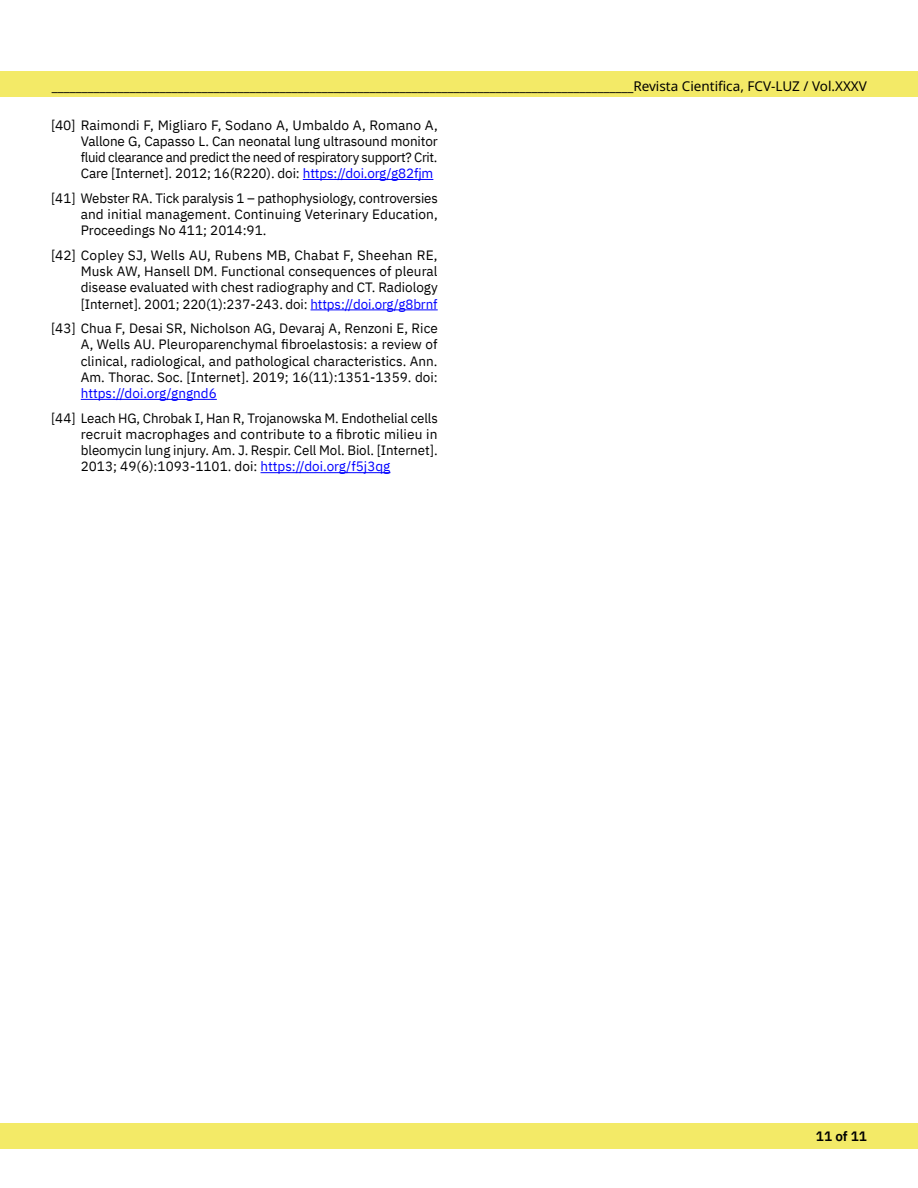
<style>
.page{position:relative;width:918px;height:1188px;background:#fff}
.page>*{position:absolute;margin:0;border:0;box-sizing:border-box;transform-origin:0 0}
.t1{font:13.5px/16.2px "IBM Plex Sans";color:#000;text-align:justify}
.t2{font:13.5px "Noto Sans";color:#000}
.t3{font:13.5px "IBM Plex Sans";color:#00f}
.t4{font:600 13.5px "IBM Plex Sans";color:#000}
.s1{color:#00f}
</style>
<div class="page">
<div style="left:0;top:71px;width:918px;height:26px;background:#f3ea67"></div>
<div style="left:0;top:1123px;width:918px;height:25px;background:#f3ea67"></div>
<hr style="left:303px;top:179px;width:130px;height:1px;background:#00f">
<hr style="left:311px;top:309px;width:127px;height:1px;background:#00f">
<hr style="left:81px;top:399px;width:136px;height:1px;background:#00f">
<hr style="left:261px;top:472px;width:129px;height:1px;background:#00f">
<p class="t2" style="left:52px;top:79px;width:817px">_________________________________________________________________________________________________Revista Cientifica, FCV-LUZ / Vol.XXXV</p>
<p class="t1" style="left:81px;top:116px;width:359px;text-indent:-30px">[40] Raimondi F, Migliaro F, Sodano A, Umbaldo A, Romano A, Vallone G, Capasso L. Can neonatal lung ultrasound monitor fluid clearance and predict the need of respiratory support? Crit.<br>Care [Internet]. 2012; 16(R220). doi: <span class="s1">https://doi.org/g82fjm</span></p>
<p class="t1" style="left:81px;top:189px;width:359px;text-indent:-30px">[41] Webster RA. Tick paralysis 1 – pathophysiology, controversies and initial management. Continuing Veterinary Education, Proceedings No 411; 2014:91.</p>
<p class="t1" style="left:81px;top:246px;width:358px;text-indent:-30px">[42] Copley SJ, Wells AU, Rubens MB, Chabat F, Sheehan RE, Musk AW, Hansell DM. Functional consequences of pleural disease evaluated with chest radiography and CT. Radiology [Internet]. 2001; 220(1):237-243. doi: <span class="s1">https://doi.org/g8brnf</span></p>
<p class="t1" style="left:81px;top:319px;width:359px;text-indent:-30px">[43] Chua F, Desai SR, Nicholson AG, Devaraj A, Renzoni E, Rice A, Wells AU. Pleuroparenchymal fibroelastosis: a review of clinical, radiological, and pathological characteristics. Ann.<br>Am. Thorac. Soc. [Internet]. 2019; 16(11):1351-1359. doi:</p>
<p class="t3" style="left:81px;top:383px;width:138px">https://doi.org/gngnd6</p>
<p class="t1" style="left:81px;top:409px;width:359px;text-indent:-30px">[44] Leach HG, Chrobak I, Han R, Trojanowska M. Endothelial cells recruit macrophages and contribute to a fibrotic milieu in bleomycin lung injury. Am. J. Respir. Cell Mol. Biol. [Internet].<br>2013; 49(6):1093-1101. doi: <span class="s1">https://doi.org/f5j3qg</span></p>
<p class="t4" style="left:816px;top:1126px;width:53px">11 of 11</p>
</div>
